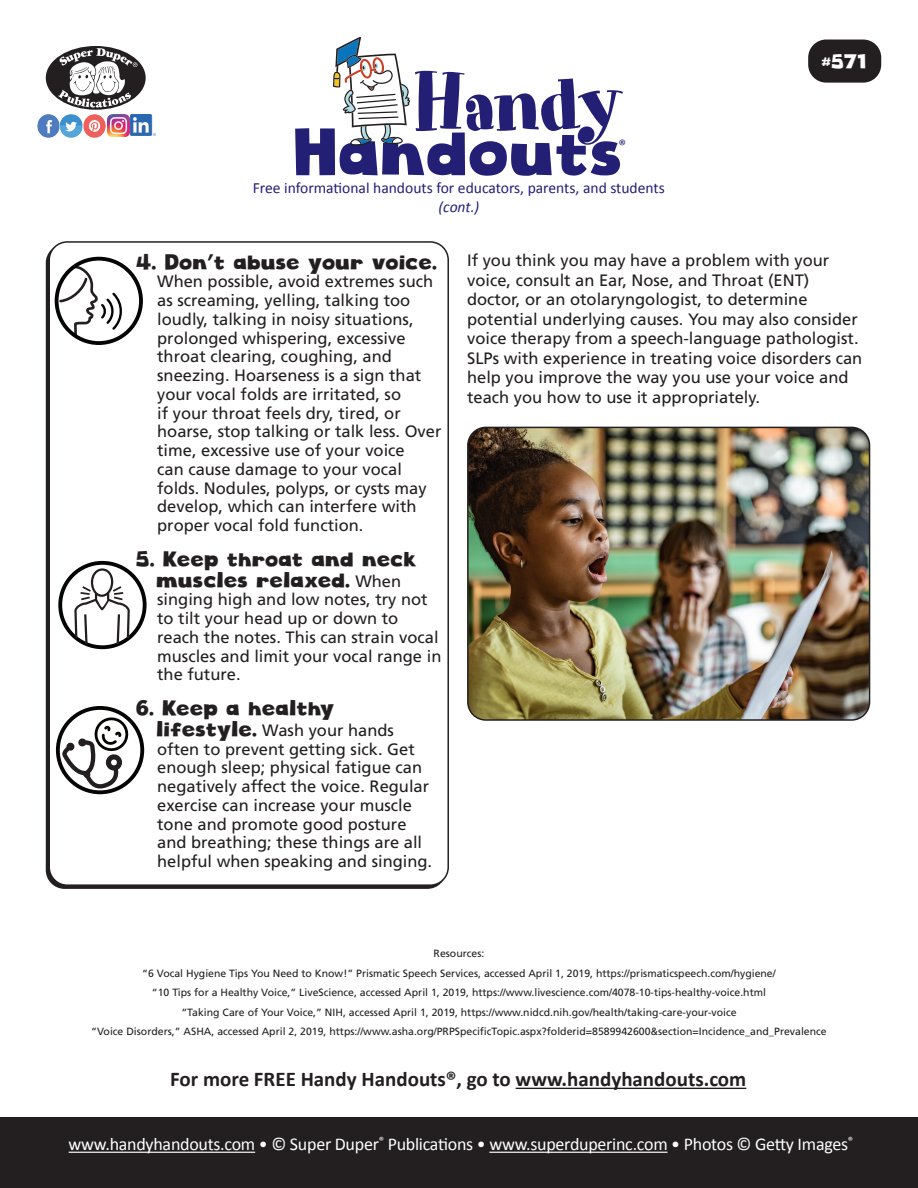
<style>
.page{position:relative;width:918px;height:1188px;background:#fff}
.page>*{position:absolute;margin:0;border:0;box-sizing:border-box;transform-origin:0 0}
.t1{font:79.2px "Art Department JNL";letter-spacing:-.03em;color:#231f75}
.t2{font:64.8px "Cloudy Witha Chanceof Love";color:#231f75}
.HH_TEXT{font:21px/21px "Cloudy Witha Chanceof Love";color:#231f20;text-align:center}
.HH_TEXT-2{font:700 21px "Calibri";color:#231f20}
.t3{font:19.5px "Cloudy Witha Chanceof Love";color:#fff}
.t4{font:18px "Calibri";letter-spacing:-.015em;color:#fff}
.HH_TEXT-3{font:16.5px/18.8px "Frutiger";color:#231f20}
.t5{font:15.6px "Calibri";color:#231f75}
.t6{font:italic 15.6px "Calibri";color:#231f75}
.t7{font:15.15px "Calibri";color:#231f75}
.HH_Text{font:10.5px "Frutiger";color:#231f20}
.HH_Title{font:10.5px "Frutiger";color:#231f20}
.s1{font-family:"Frutiger";font-size:16.5px}
.s2{font-family:"Cloudy Witha Chanceof Love";font-size:21px}
</style>
<div class="page">
<div style="left:49px;top:241px;width:400px;height:645px;border:2px solid #231f20;border-radius:18px"></div>
<div style="left:808px;top:40px;width:73px;height:43px;background:#231f20;border-radius:18px"></div>
<div style="left:0;top:1118px;width:918px;height:70px;background:#231f20"></div>
<div style="left:46px;top:46px;width:100px;height:64px;background:#231f20;border-radius:50%"></div>
<svg style="left:58px;top:48px;width:80px;height:60px"></svg>
<img style="left:37px;top:115px;width:92px;height:22px">
<img style="left:131px;top:115px;width:24px;height:21px">
<svg style="left:333px;top:37px;width:77px;height:109px"></svg>
<hr style="left:69px;top:1152px;width:186px;height:1px;background:#fff">
<hr style="left:489px;top:1152px;width:179px;height:1px;background:#fff">
<img style="left:468px;top:427px;width:402px;height:291px">
<div style="left:467px;top:427px;width:403px;height:294px;border:2px solid #231f20;border-radius:18px"></div>
<hr style="left:516px;top:1088px;width:230px;height:1px;background:#231f20">
<div style="left:55px;top:257px;width:88px;height:88px;border:4px solid #040503;border-radius:50%"></div>
<svg style="left:58px;top:241px;width:65px;height:97px"></svg>
<div style="left:58px;top:561px;width:89px;height:88px;border:4px solid #040503;border-radius:50%"></div>
<svg style="left:74px;top:568px;width:56px;height:76px"></svg>
<div style="left:56px;top:706px;width:88px;height:88px;border:4px solid #040503;border-radius:50%"></div>
<svg style="left:62px;top:715px;width:69px;height:74px"></svg>
<p class="t1" style="left:412px;top:56px;width:213px">Handy</p>
<p class="t5" style="left:253px;top:177px;width:414px">Free informational handouts for educators, parents, and students</p>
<p class="t6" style="left:439px;top:196px;width:42px">(cont.)</p>
<p class="t2" style="left:296px;top:112px;width:331px">Handouts</p>
<p class="t7" style="left:618px;top:135px;width:9px">®</p>
<p class="t3" style="left:823px;top:49px;width:46px">#571</p>
<p class="HH_TEXT" style="left:137px;top:251px;width:302px">4. Don’t abuse your voice.</p>
<p class="HH_TEXT-3" style="left:157px;top:272px;width:286px">When possible, avoid extremes such as screaming, yelling, talking too loudly, talking in noisy situations, prolonged whispering, excessive throat clearing, coughing, and sneezing. Hoarseness is a sign that your vocal folds are irritated, so<br>if your throat feels dry, tired, or hoarse, stop talking or talk less. Over time, excessive use of your voice<br>can cause damage to your vocal folds. Nodules, polyps, or cysts may develop, which can interfere with proper vocal fold function.</p>
<p class="HH_TEXT" style="left:137px;top:548px;width:282px">5. Keep throat and neck muscles relaxed. <span class="s1">When</span></p>
<p class="HH_TEXT-3" style="left:157px;top:590px;width:286px">singing high and low notes, try not to tilt your head up or down to reach the notes. This can strain vocal muscles and limit your vocal range in the future.</p>
<p class="HH_TEXT" style="left:137px;top:698px;width:200px">6. Keep a healthy</p>
<p class="HH_TEXT-3" style="left:157px;top:721px;width:277px"><span class="s2">lifestyle.</span> Wash your hands often to prevent getting sick. Get enough sleep; physical fatigue can negatively affect the voice. Regular exercise can increase your muscle tone and promote good posture and breathing; these things are all helpful when speaking and singing.</p>
<p class="HH_TEXT-3" style="left:467px;top:251px;width:397px;line-height:19.5px">If you think you may have a problem with your voice, consult an Ear, Nose, and Throat (ENT) doctor, or an otolaryngologist, to determine potential underlying causes. You may also consider voice therapy from a speech-language pathologist.<br>SLPs with experience in treating voice disorders can help you improve the way you use your voice and teach you how to use it appropriately.</p>
<p class="HH_Title" style="left:434px;top:947px;width:52px">Resources:</p>
<p class="HH_Text" style="left:142px;top:967px;width:635px">“6 Vocal Hygiene Tips You Need to Know!” Prismatic Speech Services, accessed April 1, 2019, https://prismaticspeech.com/hygiene/</p>
<p class="HH_Text" style="left:152px;top:987px;width:616px">“10 Tips for a Healthy Voice,” LiveScience, accessed April 1, 2019, https://www.livescience.com/4078-10-tips-healthy-voice.html</p>
<p class="HH_Text" style="left:181px;top:1006px;width:557px">“Taking Care of Your Voice,” NIH, accessed April 1, 2019, https://www.nidcd.nih.gov/health/taking-care-your-voice</p>
<p class="HH_Text" style="left:91px;top:1025px;width:737px">“Voice Disorders,” ASHA, accessed April 2, 2019, https://www.asha.org/PRPSpecificTopic.aspx?folderid=8589942600&amp;section=Incidence_and_Prevalence</p>
<p class="HH_TEXT-2" style="left:170px;top:1064px;width:578px">For more FREE Handy Handouts®, go to www.handyhandouts.com</p>
<p class="t4" style="left:69px;top:1132px;width:786px">www.handyhandouts.com • © Super Duper<sup>®</sup> Publications • www.superduperinc.com • Photos © Getty Images<sup>®</sup></p>
</div>
